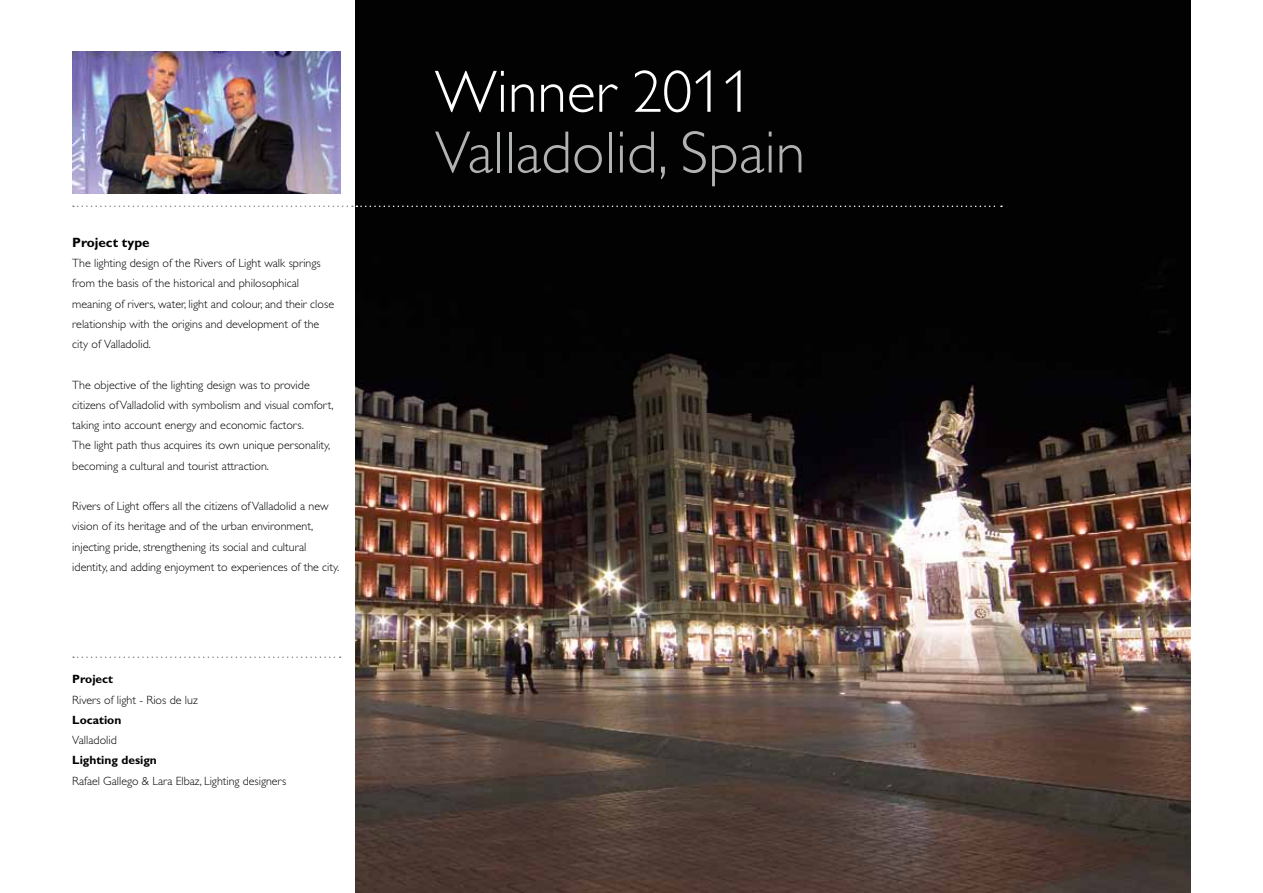
<style>
.page{position:relative;width:1263px;height:893px;background:#fff}
.page>*{position:absolute;margin:0;border:0;box-sizing:border-box;transform-origin:0 0}
.t1{font:60px "Gill Sans Alt One WGL Light";color:#b1b2b3}
.t2{font:60px "Gill Sans Alt One WGL Light";color:#fff}
.t3{font:700 13.5px "Gill Sans Alt One WGL";color:#000}
.t4{font:12px/20.2px "Gill Sans Alt One WGL Light";color:#000}
.t5{font:700 12px "Gill Sans Alt One WGL";color:#000}
</style>
<div class="page">
<img style="left:356px;top:0;width:835px;height:893px">
<svg style="left:73px;top:206px;width:929px;height:1px"></svg>
<img style="left:72px;top:51px;width:268px;height:142px">
<svg style="left:73px;top:656px;width:268px;height:2px"></svg>
<p class="t3" style="left:72px;top:233px;width:79px">Project type</p>
<p class="t4" style="left:72px;top:253px;width:263px">The lighting design of the Rivers of Light walk springs from the basis of the historical and philosophical meaning of rivers, water, light and colour, and their close relationship with the origins and development of the city of Valladolid.</p>
<p class="t4" style="left:72px;top:374px;width:263px">The objective of the lighting design was to provide citizens of Valladolid with symbolism and visual comfort, taking into account energy and economic factors.<br>The light path thus acquires its own unique personality, becoming a cultural and tourist attraction.</p>
<p class="t4" style="left:72px;top:496px;width:268px">Rivers of Light offers all the citizens of Valladolid a new vision of its heritage and of the urban environment, injecting pride, strengthening its social and cultural identity, and adding enjoyment to experiences of the city.</p>
<p class="t5" style="left:72px;top:671px;width:42px">Project</p>
<p class="t4" style="left:72px;top:689px;width:127px">Rivers of light - Rios de luz</p>
<p class="t5" style="left:72px;top:711px;width:51px">Location</p>
<p class="t4" style="left:72px;top:730px;width:46px">Valladolid</p>
<p class="t5" style="left:72px;top:752px;width:86px">Lighting design</p>
<p class="t4" style="left:72px;top:770px;width:215px">Rafael Gallego &amp; Lara Elbaz, Lighting designers</p>
<h1 class="t2" style="left:435px;top:52px;width:319px">Winner 2011</h1>
<h1 class="t1" style="left:435px;top:113px;width:372px">Valladolid, Spain</h1>
</div>
